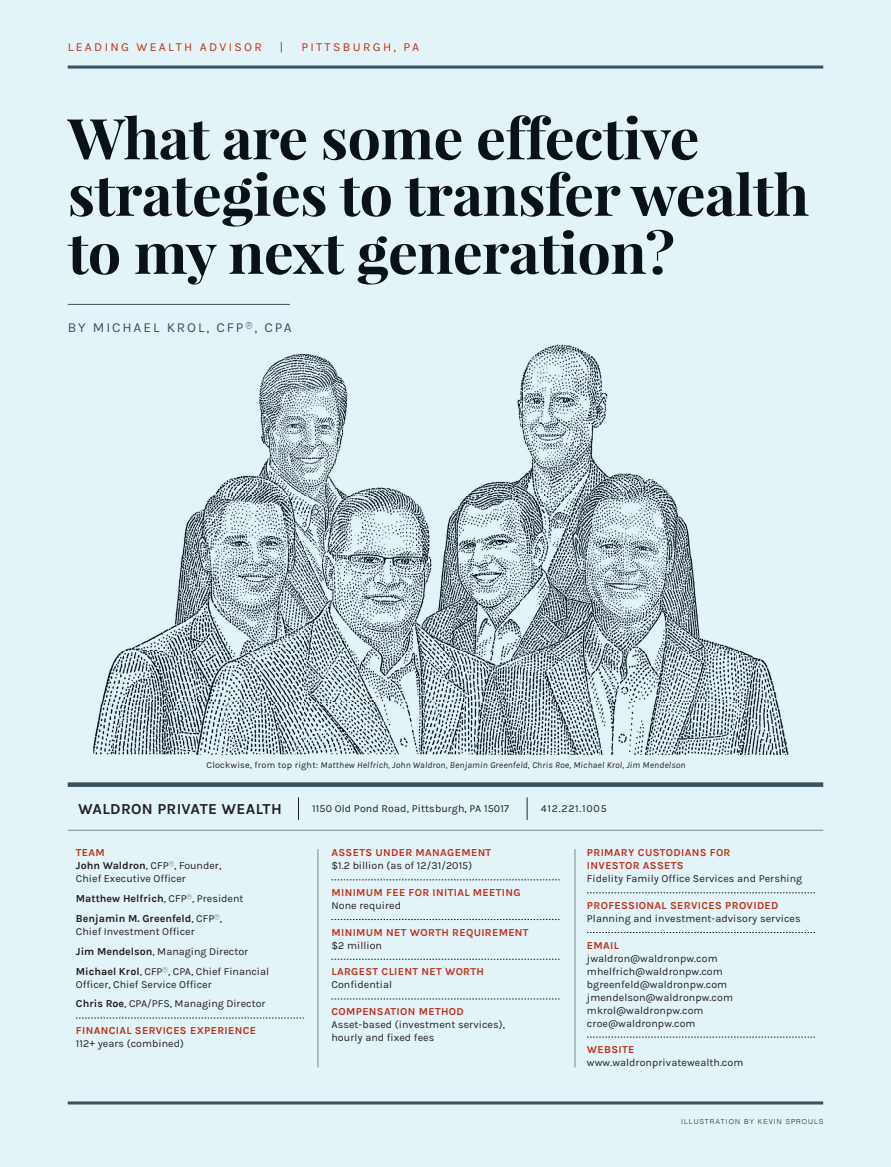
<style>
.page{position:relative;width:891px;height:1167px;background:#fff}
.page>*{position:absolute;margin:0;border:0;box-sizing:border-box;transform-origin:0 0}
.t1{font:700 56.4px/57.3px "Playfair Display";letter-spacing:-.01em;color:#0a1119;scale:1.05 1}
.t2{font:700 15.3px "Karla";letter-spacing:.02em;color:#231f20}
.t3{font:13.8px "Karla";letter-spacing:.14em;color:#385461}
.t4{font:12.15px "Karla";letter-spacing:.19em;color:#be321b}
.t5{font:10.65px/12.9px "Karla";letter-spacing:.005em;color:#231f20}
.t6{font:700 10.65px/12.9px "Karla";letter-spacing:.03em;color:#be321b}
.t7{font:700 10.65px/19.8px "Karla";color:#231f20}
.t8{font:10.65px "Karla";letter-spacing:.07em;color:#231f20}
.t9{font:italic 9.15px "Karla";letter-spacing:.02em;color:#231f20}
.t10{font:300 6.9px "Helvetica";letter-spacing:.15em;color:#231f20}
.s1{font-family:"N Haas Grotesk DS Pro 25 Th"}
.s2{font-style:normal}
.s3{font-weight:700;color:#be321b}
.s4{font-weight:700}
.s5{font-family:"N Haas Grotesk DS Pro 15 Ult Th"}
.s6{font-weight:400}
.s7{font-family:"N Haas Grotesk DS Pro 15 Ult Th";font-weight:400}
</style>
<div class="page">
<div style="left:0;top:0;width:891px;height:1166px;background:#e3f4f9"></div>
<svg style="left:76px;top:1017px;width:228px;height:1px"></svg>
<svg style="left:331px;top:879px;width:229px;height:1px"></svg>
<svg style="left:331px;top:919px;width:229px;height:1px"></svg>
<svg style="left:331px;top:959px;width:229px;height:1px"></svg>
<svg style="left:331px;top:998px;width:229px;height:1px"></svg>
<svg style="left:587px;top:892px;width:228px;height:1px"></svg>
<svg style="left:587px;top:932px;width:228px;height:1px"></svg>
<svg style="left:587px;top:1036px;width:228px;height:1px"></svg>
<svg style="left:298px;top:797px;width:1px;height:23px"></svg>
<svg style="left:527px;top:797px;width:1px;height:23px"></svg>
<svg style="left:68px;top:65px;width:755px;height:4px;background:#607984"></svg>
<hr style="left:68px;top:1101px;width:755px;height:3px;background:#385461">
<div style="left:68px;top:782px;width:755px;height:5px;background:#385461"></div>
<hr style="left:68px;top:830px;width:755px;height:1px;background:#768893">
<hr style="left:318px;top:849px;width:1px;height:218px;background:#768893">
<hr style="left:575px;top:849px;width:1px;height:218px;background:#768893">
<img style="left:93px;top:344px;width:696px;height:410px">
<hr style="left:68px;top:304px;width:222px;height:1px;background:#385461">
<p class="t4" style="left:68px;top:41px;width:196px">LEADING WEALTH ADVISOR</p>
<p class="t4" style="left:280px;top:41px;width:5px">|</p>
<p class="t4" style="left:301px;top:41px;width:119px">PITTSBURGH, PA</p>
<h1 class="t1" style="left:68px;top:109px;width:708px">What are some effective strategies to transfer wealth to my next generation?</h1>
<p class="t3" style="left:68px;top:320px;width:226px">BY MICHAEL KROL, CFP<span class="s1">®</span>, CPA</p>
<p class="t9" style="left:207px;top:760px;width:481px"><span class="s2">Clockwise, from top right:</span> Matthew Helfrich, John Waldron, Benjamin Greenfeld, Chris Roe, Michael Krol, Jim Mendelson</p>
<h2 class="t2" style="left:78px;top:800px;width:205px">WALDRON PRIVATE WEALTH</h2>
<p class="t5" style="left:312px;top:802px;width:198px">1150 Old Pond Road, Pittsburgh, PA 15017</p>
<p class="t8" style="left:541px;top:802px;width:67px">412.221.1005</p>
<p class="t5" style="left:76px;top:846px;width:147px"><span class="s3">TEAM<br></span><span class="s4">John Waldron</span>, CFP<span class="s5">®</span>, Founder,<br>Chief Executive Officer</p>
<p class="t7" style="left:76px;top:888px;width:169px">Matthew Helfrich<span class="s6">, CFP</span><span class="s7">®</span><span class="s6">, President<br></span>Benjamin M. Greenfeld<span class="s6">, CFP</span><span class="s7">®</span><span class="s6">,</span></p>
<p class="t5" style="left:76px;top:921px;width:195px;line-height:19.8px">Chief Investment Officer<br><span class="s4">Jim Mendelson</span>, Managing Director<br><span class="s4">Michael Krol</span>, CFP<span class="s5">®</span>, CPA, Chief Financial</p>
<p class="t5" style="left:76px;top:974px;width:191px;line-height:19.8px">Officer, Chief Service Officer<br><span class="s4">Chris Roe</span>, CPA/PFS, Managing Director</p>
<p class="t6" style="left:76px;top:1024px;width:182px">FINANCIAL SERVICES EXPERIENCE</p>
<p class="t5" style="left:76px;top:1037px;width:110px">112+ years (combined)</p>
<p class="t6" style="left:331px;top:846px;width:161px">ASSETS UNDER MANAGEMENT</p>
<p class="t5" style="left:331px;top:859px;width:142px">$1.2 billion (as of 12/31/2015)</p>
<p class="t6" style="left:331px;top:886px;width:191px">MINIMUM FEE FOR INITIAL MEETING</p>
<p class="t5" style="left:331px;top:899px;width:71px">None required</p>
<p class="t6" style="left:331px;top:925px;width:199px">MINIMUM NET WORTH REQUIREMENT</p>
<p class="t5" style="left:331px;top:938px;width:52px">$2 million</p>
<p class="t6" style="left:331px;top:965px;width:154px">LARGEST CLIENT NET WORTH</p>
<p class="t5" style="left:331px;top:978px;width:62px">Confidential</p>
<p class="t6" style="left:331px;top:1005px;width:134px">COMPENSATION METHOD</p>
<p class="t5" style="left:331px;top:1018px;width:175px">Asset-based (investment services), hourly and fixed fees</p>
<p class="t6" style="left:587px;top:846px;width:145px">PRIMARY CUSTODIANS FOR<br>INVESTOR ASSETS</p>
<p class="t5" style="left:587px;top:872px;width:217px">Fidelity Family Office Services and Pershing</p>
<p class="t6" style="left:587px;top:899px;width:193px">PROFESSIONAL SERVICES PROVIDED</p>
<p class="t5" style="left:587px;top:912px;width:215px">Planning and investment-advisory services</p>
<p class="t6" style="left:587px;top:938px;width:34px">EMAIL</p>
<p class="t5" style="left:587px;top:951px;width:148px">jwaldron@waldronpw.com mhelfrich@waldronpw.com bgreenfeld@waldronpw.com jmendelson@waldronpw.com mkrol@waldronpw.com croe@waldronpw.com</p>
<p class="t6" style="left:587px;top:1043px;width:49px">WEBSITE</p>
<p class="t5" style="left:587px;top:1056px;width:158px">www.waldronprivatewealth.com</p>
<p class="t10" style="left:681px;top:1115px;width:144px">ILLUSTRATION BY KEVIN SPROULS</p>
</div>
